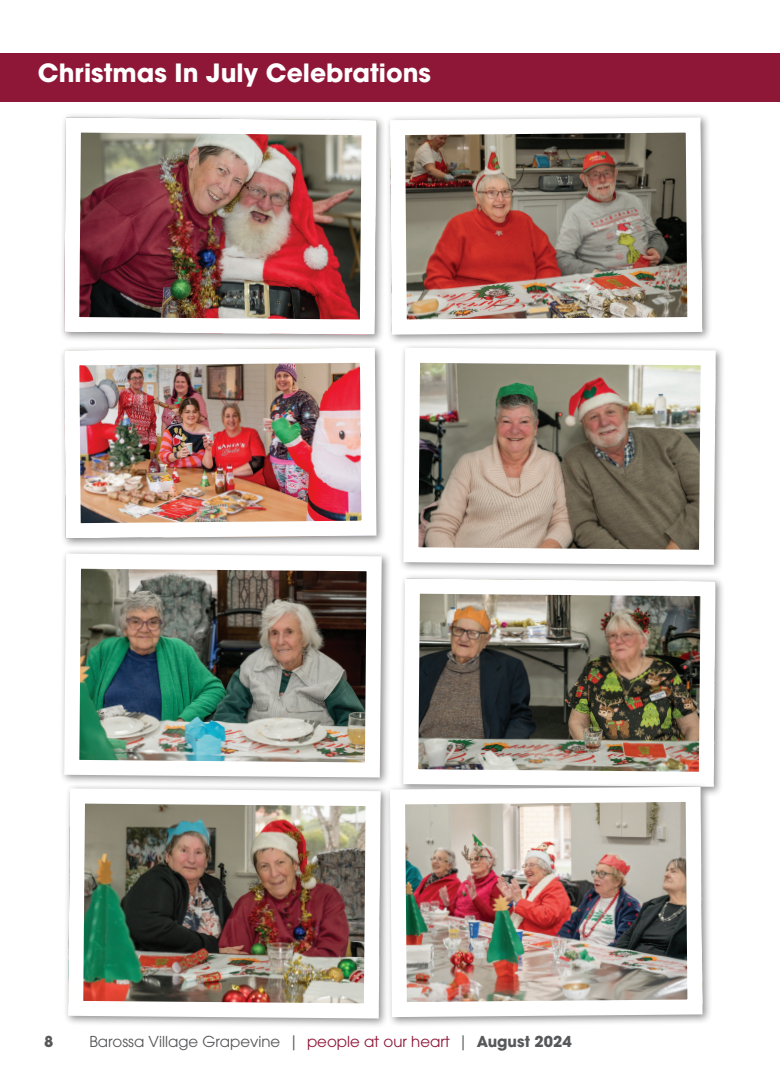
<style>
.page{position:relative;width:780px;height:1088px;background:#fff}
.page>*{position:absolute;margin:0;border:0;box-sizing:border-box;transform-origin:0 0}
.t1{font:700 25px "ITC Avant Garde Pro";color:#fff}
.t2{font:15px "ITC Avant Garde Pro";color:#57585a}
.t3{font:700 15px "ITC Avant Garde Pro";color:#57585a}
.s1{color:#8e1838}
.s2{font-weight:700}
</style>
<div class="page">
<div style="left:0;top:53px;width:780px;height:49px;background:#8e1737"></div>
<img style="left:62px;top:115px;width:320px;height:225px">
<img style="left:62px;top:340px;width:322px;height:206px">
<img style="left:62px;top:551px;width:327px;height:230px">
<img style="left:66px;top:781px;width:316px;height:245px">
<img style="left:401px;top:346px;width:322px;height:225px">
<img style="left:382px;top:115px;width:328px;height:227px">
<img style="left:401px;top:571px;width:322px;height:223px">
<img style="left:382px;top:779px;width:328px;height:245px">
<h1 class="t1" style="left:38px;top:56px;width:394px">Christmas In July Celebrations</h1>
<p class="t3" style="left:44px;top:1031px;width:11px">8</p>
<p class="t2" style="left:89px;top:1032px;width:484px">Barossa Village Grapevine | <span class="s1">people at our heart</span> | <span class="s2">August 2024</span></p>
</div>
